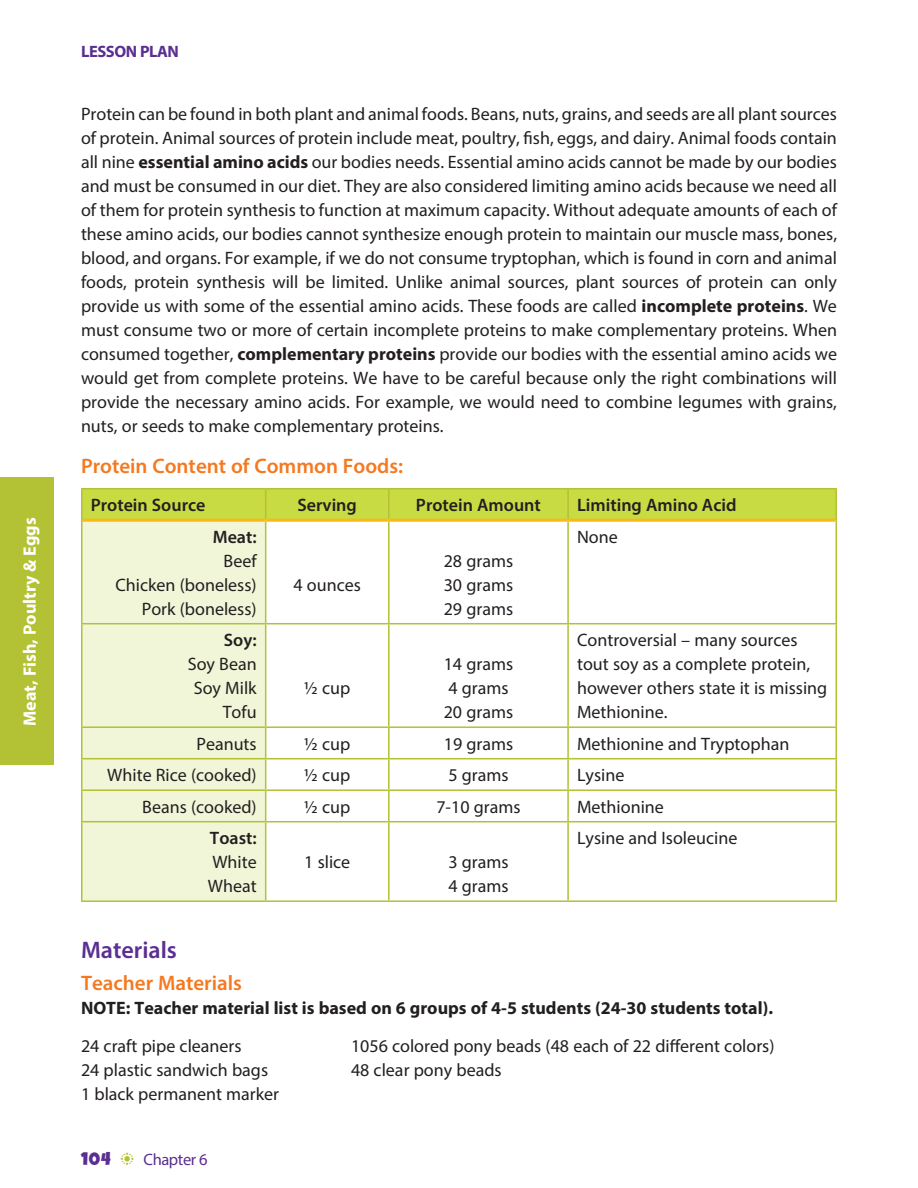
<style>
.page{position:relative;width:918px;height:1188px;background:#fff}
.page>*{position:absolute;margin:0;border:0;box-sizing:border-box;transform-origin:0 0}
.Lab_Sub_headers{font:600 24px "Myriad Pro";color:#5b2e91}
.Lab_Sub-Sub_Heads{font:600 21px "Myriad Pro";color:#f47921}
.body{font:18px/24px "Myriad Pro";color:#231f20;text-align:justify}
.body_list_level_1{font:18px "Myriad Pro";color:#231f20}
.body-2{font:700 18px "Myriad Pro";color:#231f20}
.body-3{font:600 18px "Myriad Pro";color:#231f20}
.t1{font:700 18px "Myriad Pro";color:#fff}
.t2{font:16.5px "Myriad Pro";letter-spacing:-.025em;color:#5b2e91}
.t3{font:700 16.5px "Myriad Pro";letter-spacing:-.025em;color:#5b2e91}
.s1{font-weight:700}
.s2{font-family:"Luckiest Guy";font-size:18px}
.s3{font-family:"Monotype Sorts";font-size:18px;color:#b3c135}
</style>
<div class="page">
<div style="left:0;top:477px;width:54px;height:287px;background:#b3c135"></div>
<div style="left:82px;top:489px;width:753px;height:30px;background:#c9db43"></div>
<div style="left:82px;top:522px;width:183px;height:378px;background:#f1f6d8"></div>
<svg style="left:266px;top:522px;width:569px;height:378px"></svg>
<hr style="left:265px;top:489px;width:1px;height:30px;background:#b3c135">
<hr style="left:388px;top:489px;width:2px;height:30px;background:#b3c135">
<hr style="left:567px;top:489px;width:2px;height:30px;background:#b3c135">
<hr style="left:388px;top:522px;width:2px;height:101px;background:#b3c135">
<hr style="left:567px;top:522px;width:2px;height:101px;background:#b3c135">
<hr style="left:81px;top:623px;width:185px;height:1px;background:#b3c135">
<hr style="left:266px;top:623px;width:123px;height:1px;background:#b3c135">
<hr style="left:389px;top:623px;width:179px;height:1px;background:#b3c135">
<hr style="left:388px;top:624px;width:2px;height:102px;background:#b3c135">
<hr style="left:568px;top:623px;width:269px;height:1px;background:#b3c135">
<hr style="left:567px;top:624px;width:2px;height:102px;background:#b3c135">
<hr style="left:81px;top:726px;width:185px;height:2px;background:#b3c135">
<hr style="left:266px;top:726px;width:123px;height:2px;background:#b3c135">
<hr style="left:389px;top:726px;width:179px;height:2px;background:#b3c135">
<hr style="left:388px;top:728px;width:2px;height:30px;background:#b3c135">
<hr style="left:568px;top:726px;width:269px;height:2px;background:#b3c135">
<hr style="left:567px;top:728px;width:2px;height:30px;background:#b3c135">
<hr style="left:81px;top:758px;width:185px;height:1px;background:#b3c135">
<hr style="left:266px;top:758px;width:123px;height:1px;background:#b3c135">
<hr style="left:389px;top:758px;width:179px;height:1px;background:#b3c135">
<hr style="left:388px;top:759px;width:2px;height:30px;background:#b3c135">
<hr style="left:568px;top:758px;width:269px;height:1px;background:#b3c135">
<hr style="left:567px;top:759px;width:2px;height:30px;background:#b3c135">
<hr style="left:81px;top:789px;width:185px;height:2px;background:#b3c135">
<hr style="left:266px;top:789px;width:123px;height:2px;background:#b3c135">
<hr style="left:389px;top:789px;width:179px;height:2px;background:#b3c135">
<hr style="left:388px;top:791px;width:2px;height:30px;background:#b3c135">
<hr style="left:568px;top:789px;width:269px;height:2px;background:#b3c135">
<hr style="left:567px;top:791px;width:2px;height:30px;background:#b3c135">
<hr style="left:81px;top:821px;width:185px;height:1px;background:#b3c135">
<hr style="left:266px;top:821px;width:123px;height:1px;background:#b3c135">
<hr style="left:389px;top:821px;width:179px;height:1px;background:#b3c135">
<hr style="left:388px;top:822px;width:2px;height:78px;background:#b3c135">
<hr style="left:568px;top:821px;width:269px;height:1px;background:#b3c135">
<hr style="left:567px;top:822px;width:2px;height:78px;background:#b3c135">
<hr style="left:81px;top:488px;width:185px;height:1px;background:#b3c135">
<hr style="left:81px;top:489px;width:1px;height:31px;background:#b3c135">
<hr style="left:266px;top:488px;width:123px;height:1px;background:#b3c135">
<hr style="left:389px;top:488px;width:179px;height:1px;background:#b3c135">
<hr style="left:568px;top:488px;width:269px;height:1px;background:#b3c135">
<hr style="left:835px;top:489px;width:2px;height:31px;background:#b3c135">
<hr style="left:82px;top:519px;width:184px;height:3px;background:#fcb814">
<hr style="left:81px;top:520px;width:1px;height:103px;background:#b3c135">
<hr style="left:81px;top:624px;width:1px;height:102px;background:#b3c135">
<hr style="left:81px;top:728px;width:1px;height:30px;background:#b3c135">
<hr style="left:81px;top:759px;width:1px;height:30px;background:#b3c135">
<hr style="left:81px;top:791px;width:1px;height:30px;background:#b3c135">
<hr style="left:81px;top:822px;width:1px;height:78px;background:#b3c135">
<hr style="left:81px;top:900px;width:185px;height:2px;background:#b3c135">
<hr style="left:266px;top:519px;width:123px;height:3px;background:#fcb814">
<hr style="left:389px;top:519px;width:179px;height:3px;background:#fcb814">
<hr style="left:568px;top:519px;width:267px;height:3px;background:#fcb814">
<hr style="left:265px;top:522px;width:1px;height:101px;background:#b3c135">
<hr style="left:835px;top:520px;width:2px;height:103px;background:#b3c135">
<hr style="left:265px;top:624px;width:1px;height:102px;background:#b3c135">
<hr style="left:835px;top:624px;width:2px;height:102px;background:#b3c135">
<hr style="left:265px;top:728px;width:1px;height:30px;background:#b3c135">
<hr style="left:835px;top:728px;width:2px;height:30px;background:#b3c135">
<hr style="left:265px;top:759px;width:1px;height:30px;background:#b3c135">
<hr style="left:835px;top:759px;width:2px;height:30px;background:#b3c135">
<hr style="left:265px;top:791px;width:1px;height:30px;background:#b3c135">
<hr style="left:835px;top:791px;width:2px;height:30px;background:#b3c135">
<hr style="left:265px;top:822px;width:1px;height:78px;background:#b3c135">
<hr style="left:835px;top:822px;width:2px;height:78px;background:#b3c135">
<hr style="left:266px;top:900px;width:123px;height:2px;background:#b3c135">
<hr style="left:389px;top:900px;width:179px;height:2px;background:#b3c135">
<hr style="left:568px;top:900px;width:269px;height:2px;background:#b3c135">
<p class="t1" style="left:18px;top:726px;width:210px;rotate:-90deg">Meat, Fish, Poultry &amp; Eggs</p>
<p class="t3" style="left:81px;top:41px;width:100px">LESSON PLAN</p>
<p class="body" style="left:81px;top:102px;width:758px">Protein can be found in both plant and animal foods. Beans, nuts, grains, and seeds are all plant sources of protein. Animal sources of protein include meat, poultry, fish, eggs, and dairy. Animal foods contain all nine <span class="s1">essential amino acids</span> our bodies needs. Essential amino acids cannot be made by our bodies and must be consumed in our diet. They are also considered limiting amino acids because we need all of them for protein synthesis to function at maximum capacity. Without adequate amounts of each of these amino acids, our bodies cannot synthesize enough protein to maintain our muscle mass, bones, blood, and organs. For example, if we do not consume tryptophan, which is found in corn and animal foods, protein synthesis will be limited. Unlike animal sources, plant sources of protein can only provide us with some of the essential amino acids. These foods are called <span class="s1">incomplete proteins</span>. We must consume two or more of certain incomplete proteins to make complementary proteins. When consumed together, <span class="s1">complementary proteins</span> provide our bodies with the essential amino acids we would get from complete proteins. We have to be careful because only the right combinations will provide the necessary amino acids. For example, we would need to combine legumes with grains, nuts, or seeds to make complementary proteins.</p>
<p class="Lab_Sub-Sub_Heads" style="left:81px;top:453px;width:324px">Protein Content of Common Foods:</p>
<p class="body-3" style="left:91px;top:494px;width:116px">Protein Source</p>
<p class="body-3" style="left:298px;top:494px;width:61px">Serving</p>
<p class="body-3" style="left:416px;top:494px;width:126px">Protein Amount</p>
<p class="body-3" style="left:577px;top:494px;width:161px">Limiting Amino Acid</p>
<p class="body-3" style="left:213px;top:525px;width:45px">Meat:</p>
<p class="body" style="left:224px;top:548px;width:35px">Beef</p>
<p class="body" style="left:115px;top:572px;width:143px">Chicken (boneless)</p>
<p class="body" style="left:142px;top:596px;width:116px">Pork (boneless)</p>
<p class="body" style="left:577px;top:524px;width:42px">None</p>
<p class="body" style="left:444px;top:548px;width:71px">28 grams</p>
<p class="body" style="left:444px;top:572px;width:71px">30 grams</p>
<p class="body" style="left:444px;top:596px;width:71px">29 grams</p>
<p class="body" style="left:294px;top:572px;width:69px">4 ounces</p>
<p class="body-3" style="left:224px;top:629px;width:34px">Soy:</p>
<p class="body" style="left:188px;top:652px;width:70px">Soy Bean</p>
<p class="body" style="left:194px;top:676px;width:64px">Soy Milk</p>
<p class="body" style="left:223px;top:700px;width:36px">Tofu</p>
<p class="body" style="left:304px;top:676px;width:48px">½ cup</p>
<p class="body" style="left:444px;top:652px;width:71px">14 grams</p>
<p class="body" style="left:448px;top:676px;width:62px">4 grams</p>
<p class="body" style="left:444px;top:700px;width:71px">20 grams</p>
<p class="body" style="left:577px;top:628px;width:252px;text-align:left">Controversial – many sources tout soy as a complete protein, however others state it is missing<br>Methionine.</p>
<p class="body" style="left:196px;top:731px;width:62px">Peanuts</p>
<p class="body" style="left:304px;top:731px;width:48px">½ cup</p>
<p class="body" style="left:444px;top:731px;width:71px">19 grams</p>
<p class="body" style="left:577px;top:731px;width:214px">Methionine and Tryptophan</p>
<p class="body" style="left:107px;top:763px;width:151px">White Rice (cooked)</p>
<p class="body" style="left:304px;top:763px;width:48px">½ cup</p>
<p class="body" style="left:448px;top:763px;width:62px">5 grams</p>
<p class="body" style="left:577px;top:763px;width:49px">Lysine</p>
<p class="body" style="left:142px;top:794px;width:116px">Beans (cooked)</p>
<p class="body" style="left:304px;top:794px;width:48px">½ cup</p>
<p class="body" style="left:436px;top:794px;width:86px">7-10 grams</p>
<p class="body" style="left:577px;top:794px;width:88px">Methionine</p>
<p class="body-3" style="left:210px;top:827px;width:48px">Toast:</p>
<p class="body" style="left:212px;top:850px;width:46px">White</p>
<p class="body" style="left:208px;top:874px;width:50px">Wheat</p>
<p class="body" style="left:577px;top:826px;width:162px">Lysine and Isoleucine</p>
<p class="body" style="left:304px;top:850px;width:48px">1 slice</p>
<p class="body" style="left:448px;top:850px;width:62px">3 grams</p>
<p class="body" style="left:448px;top:874px;width:62px">4 grams</p>
<p class="Lab_Sub_headers" style="left:81px;top:935px;width:97px">Materials</p>
<p class="Lab_Sub-Sub_Heads" style="left:81px;top:969px;width:162px">Teacher Materials</p>
<p class="body-2" style="left:81px;top:996px;width:694px">NOTE: Teacher material list is based on 6 groups of 4-5 students (24-30 students total).</p>
<p class="body_list_level_1" style="left:81px;top:1035px;width:162px">24 craft pipe cleaners</p>
<p class="body_list_level_1" style="left:351px;top:1035px;width:425px">1056 colored pony beads (48 each of 22 different colors)</p>
<p class="body_list_level_1" style="left:81px;top:1059px;width:189px">24 plastic sandwich bags</p>
<p class="body_list_level_1" style="left:351px;top:1059px;width:152px">48 clear pony beads</p>
<p class="body_list_level_1" style="left:81px;top:1083px;width:200px">1 black permanent marker</p>
<p class="t2" style="left:81px;top:1149px;width:128px"><span class="s2">104</span> <span class="s3">b</span> Chapter 6</p>
</div>
